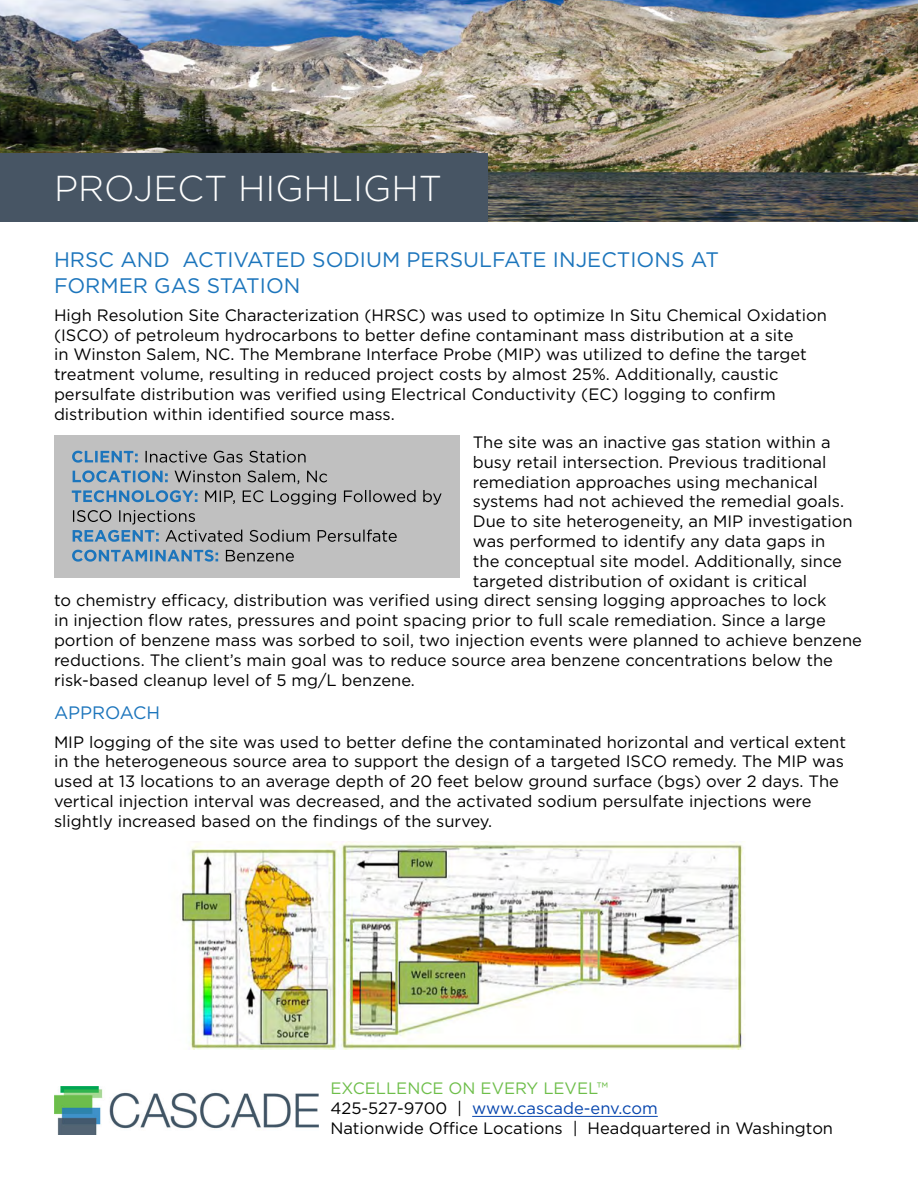
<style>
.page{position:relative;width:918px;height:1188px;background:#fff}
.page>*{position:absolute;margin:0;border:0;box-sizing:border-box;transform-origin:0 0}
.t1{font:300 36px "Gotham";color:#fff}
.t2{font:21px/25.2px "Gotham";color:#1c75bc}
.t3{font:18px "Gotham";color:#1c75bc}
.t4{font:16.5px/19.8px "Gotham";color:#000}
.s1{color:#6ebe4a}
.s2{color:#0645ad}
</style>
<div class="page">
<img style="left:0;top:0;width:918px;height:221px">
<hr style="left:472px;top:1116px;width:186px;height:1px;background:#0645ad">
<div style="left:0;top:153px;width:488px;height:68px;background:#475564"></div>
<div style="left:54px;top:435px;width:405px;height:143px;background:#c0c0c0"></div>
<img style="left:180px;top:842px;width:565px;height:207px">
<svg style="left:226px;top:550px;width:68px;height:12px"></svg>
<svg style="left:72px;top:550px;width:146px;height:12px"></svg>
<svg style="left:72px;top:490px;width:370px;height:52px"></svg>
<svg style="left:175px;top:470px;width:152px;height:14px"></svg>
<svg style="left:73px;top:470px;width:95px;height:12px"></svg>
<svg style="left:146px;top:451px;width:160px;height:12px"></svg>
<svg style="left:72px;top:451px;width:66px;height:12px"></svg>
<img style="left:55px;top:1086px;width:264px;height:49px">
<h1 class="t1" style="left:54px;top:165px;width:390px">PROJECT HIGHLIGHT</h1>
<p class="t2" style="left:54px;top:247px;width:667px">HRSC AND ACTIVATED SODIUM PERSULFATE INJECTIONS AT<br>FORMER GAS STATION</p>
<p class="t4" style="left:54px;top:305px;width:774px">High Resolution Site Characterization (HRSC) was used to optimize In Situ Chemical Oxidation (ISCO) of petroleum hydrocarbons to better define contaminant mass distribution at a site<br>in Winston Salem, NC. The Membrane Interface Probe (MIP) was utilized to define the target treatment volume, resulting in reduced project costs by almost 25%. Additionally, caustic persulfate distribution was verified using Electrical Conductivity (EC) logging to confirm distribution within identified source mass.</p>
<p class="t4" style="left:473px;top:432px;width:359px">The site was an inactive gas station within a</p>
<p class="t4" style="left:473px;top:452px;width:355px">busy retail intersection. Previous traditional</p>
<p class="t4" style="left:473px;top:471px;width:346px">remediation approaches using mechanical</p>
<p class="t4" style="left:473px;top:491px;width:373px">systems had not achieved the remedial goals.</p>
<p class="t4" style="left:473px;top:511px;width:381px">Due to site heterogeneity, an MIP investigation</p>
<p class="t4" style="left:473px;top:531px;width:354px">was performed to identify any data gaps in</p>
<p class="t4" style="left:473px;top:551px;width:371px">the conceptual site model. Additionally, since</p>
<p class="t4" style="left:473px;top:570px;width:336px">targeted distribution of oxidant is critical</p>
<p class="t4" style="left:54px;top:590px;width:774px">to chemistry efficacy, distribution was verified using direct sensing logging approaches to lock</p>
<p class="t4" style="left:54px;top:610px;width:773px">in injection flow rates, pressures and point spacing prior to full scale remediation. Since a large</p>
<p class="t4" style="left:54px;top:630px;width:809px">portion of benzene mass was sorbed to soil, two injection events were planned to achieve benzene</p>
<p class="t4" style="left:54px;top:650px;width:780px">reductions. The client’s main goal was to reduce source area benzene concentrations below the</p>
<p class="t4" style="left:54px;top:669px;width:362px">risk-based cleanup level of 5 mg/L benzene.</p>
<p class="t3" style="left:54px;top:702px;width:108px">APPROACH</p>
<p class="t4" style="left:54px;top:732px;width:794px">MIP logging of the site was used to better define the contaminated horizontal and vertical extent in the heterogeneous source area to support the design of a targeted ISCO remedy. The MIP was used at 13 locations to an average depth of 20 feet below ground surface (bgs) over 2 days. The vertical injection interval was decreased, and the activated sodium persulfate injections were slightly increased based on the findings of the survey.</p>
<p class="t4" style="left:330px;top:1078px;width:504px"><span class="s1">EXCELLENCE ON EVERY LEVEL™<br></span>425-527-9700 | <span class="s2">www.cascade-env.com<br></span>Nationwide Office Locations | Headquartered in Washington</p>
</div>
